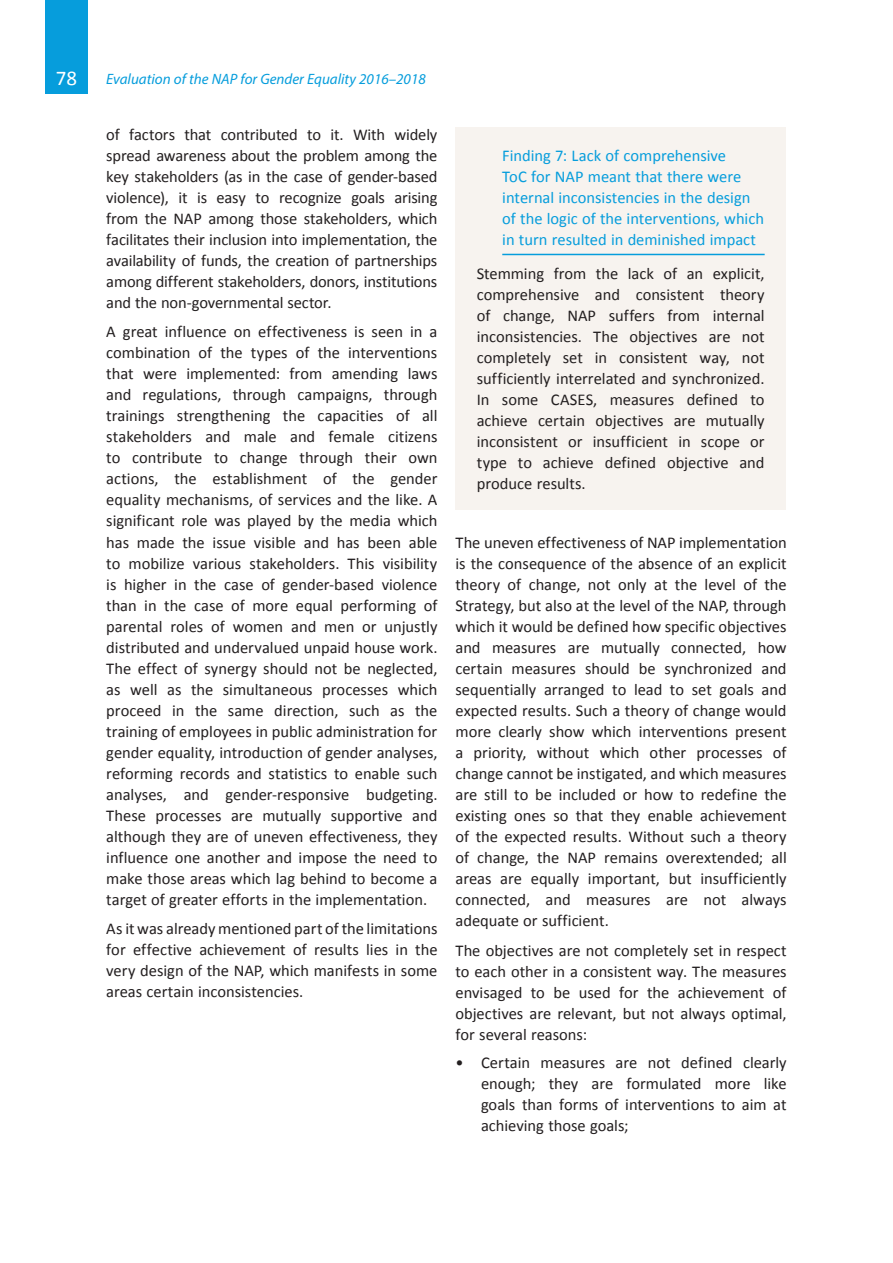
<style>
.page{position:relative;width:893px;height:1263px;background:#fff}
.page>*{position:absolute;margin:0;border:0;box-sizing:border-box;transform-origin:0 0}
.t1{font:21px "Calibri";color:#fff}
.t2{font:16.5px/21px "Calibri";color:#231f20;text-align:justify}
.t3{font:16.5px/21px "Calibri";color:#069ddc}
.t4{font:italic 15px "Myriad Pro";color:#069ddc}
</style>
<div class="page">
<div style="left:45px;top:0;width:43px;height:94px;background:#069ddc"></div>
<div style="left:455px;top:128px;width:331px;height:382px;background:#f7f3ef"></div>
<hr style="left:502px;top:254px;width:263px;height:1px;background:#069ddc">
<p class="t1" style="left:56px;top:70px;width:23px">78</p>
<p class="t4" style="left:106px;top:74px;width:321px">Evaluation of the NAP for Gender Equality 2016–2018</p>
<p class="t2" style="left:106px;top:125px;width:333px">of factors that contributed to it. With widel y spread awareness about the problem among the key stakeholders (as in the case of gender-based violence), it is easy to recognize goals arising from the NAP among those stakeholders, which facilitates their inclusion into implementation, the availability of funds, the creation of partnerships among different stakeholders, donors, institutions and the non-governmental sector.</p>
<p class="t2" style="left:106px;top:323px;width:333px">A great influence on effectiveness is seen in a combination of the types of the interventions that were implemented: from amending laws and regulations, through campaigns, through trainings strengthening the capacities of all stakeholders and male and female citizens to contribute to change through their own actions, the establishment of the gender equality mechanisms, of services and the like. A significant role was played by the media which has made the issue visible and has been able to mobilize various stakeholders. This visibility is higher in the case of gender-based violence than in the case of more equal performing of parental roles of women and men or unjustly distributed and undervalued unpaid house work.<br>The effect of synergy should not be neglected, as well as the simultaneous processes which proceed in the same direction, such as the training of employees in public administration for gender equality, introduction of gender analyses, reforming records and statistics to enable such analyses, and gender-responsive budgeting.<br>These processes are mutually supportive and although they are of uneven effectiveness, they influence one another and impose the need to make those areas which lag behind to become a target of greater efforts in the implementation.</p>
<p class="t2" style="left:106px;top:919px;width:333px">As it was already mentioned part of the limitations for effective achievement of results lies in the very design of the NAP, which manifests in some areas certain inconsistencies.</p>
<p class="t3" style="left:502px;top:147px;width:263px">Finding 7: Lack of comprehensive<br>ToC for NAP meant that there were internal inconsistencies in the design of the logic of the interventions, which in turn resulted in deminished impact</p>
<p class="t2" style="left:477px;top:264px;width:289px">Stemming from the lack of an explicit, comprehensive and consistent theory of change, NAP suffers from internal inconsistencies. The objectives are not completely set in consistent way, not sufficiently interrelated and synchronized.<br>In some CASES, measures defined to achieve certain objectives are mutually inconsistent or insufficient in scope or type to achieve defined objective and produce results.</p>
<p class="t2" style="left:455px;top:534px;width:333px">The uneven effectiveness of NAP implementation is the consequence of the absence of an explicit theory of change, not only at the level of the Strategy, but also at the level of the NAP, through which it would be defined how specific objectives and measures are mutually connected, how certain measures should be synchronized and sequentially arranged to lead to set goals and expected results. Such a theory of change would more clearly show which interventions present a priority, without which other processes of change cannot be instigated, and which measures are still to be included or how to redefine the existing ones so that they enable achievement of the expected results. Without such a theory of change, the NAP remains overextended; all areas are equally important, but insufficiently connected, and measures are not always adequate or sufficient.</p>
<p class="t2" style="left:455px;top:941px;width:333px">The objectives are not completely set in respect to each other in a consistent way. The measures envisaged to be used for the achievement of objectives are relevant, but not always optimal, for several reasons:</p>
<p class="t2" style="left:481px;top:1053px;width:307px;text-indent:-26px">• Certain measures are not defined clearly enough; they are formulated more like goals than forms of interventions to aim at achieving those goals;</p>
</div>
